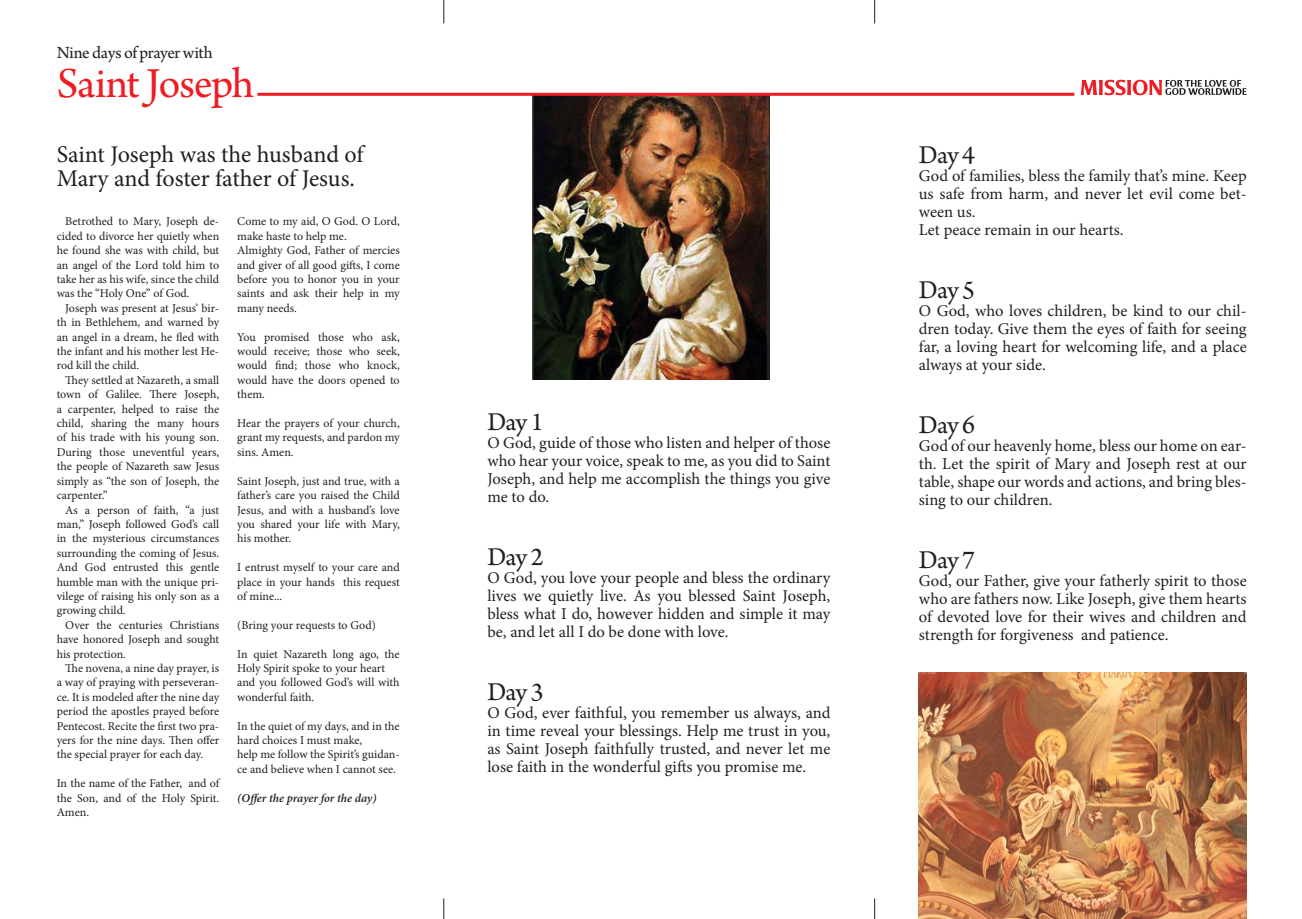
<style>
.page{position:relative;width:1302px;height:919px;background:#fff}
.page>*{position:absolute;margin:0;border:0;box-sizing:border-box;transform-origin:0 0}
.t1{font:45px "Arno Pro";letter-spacing:-.03em;color:#ee1d23}
.t2{font:27px "Arno Pro";letter-spacing:-.035em;color:#231f20}
.t3{font:24px/24px "Minion Pro";letter-spacing:-.005em;color:#231f20}
.t4{font:18px "Arno Pro";letter-spacing:-.025em;color:#231f20}
.t5{font:16.5px/18px "Minion Pro";letter-spacing:-.005em;color:#231f20;text-align:justify}
.t6{font:12px/14.4px "Minion Pro";letter-spacing:-.005em;color:#231f20;text-align:justify}
.t7{font:italic 600 12px "Minion Pro";letter-spacing:-.005em;color:#231f20}
</style>
<div class="page">
<img style="left:532px;top:96px;width:237px;height:283px">
<svg style="left:443px;top:0;width:1px;height:23px"></svg>
<svg style="left:443px;top:898px;width:1px;height:20px"></svg>
<svg style="left:874px;top:0;width:1px;height:23px"></svg>
<svg style="left:874px;top:898px;width:1px;height:20px"></svg>
<svg style="left:1080px;top:80px;width:166px;height:15px"></svg>
<hr style="left:257px;top:93px;width:817px;height:3px;background:#ee1d23">
<img style="left:918px;top:672px;width:328px;height:246px">
<p class="t4" style="left:57px;top:42px;width:157px">Nine days of prayer with</p>
<p class="t1" style="left:57px;top:57px;width:199px">Saint Joseph</p>
<p class="t3" style="left:57px;top:142px;width:308px">Saint Joseph was the husband of<br>Mary and foster father of Jesus.</p>
<p class="t6" style="left:57px;top:214px;width:164px;text-indent:9px">Betrothed to Mary, Joseph de&shy;cided to divorce her quietly when he found she was with child, but an angel of the Lord told him to take her as his wife, since the child was the “Holy One” of God.</p>
<p class="t6" style="left:57px;top:301px;width:164px;text-indent:9px">Joseph was present at Jesus’ bir&shy;th in Bethlehem, and warned by an angel in a dream, he fled with the infant and his mother lest He&shy;rod kill the child.</p>
<p class="t6" style="left:57px;top:373px;width:164px;text-indent:9px">They settled at Nazareth, a small town of Galilee. There Joseph, a carpenter, helped to raise the child, sharing the many hours of his trade with his young son.<br>During those uneventful years, the people of Nazareth saw Jesus simply as “the son of Joseph, the carpenter.”</p>
<p class="t6" style="left:57px;top:502px;width:164px;text-indent:9px">As a person of faith, “a just man,” Joseph followed God’s call in the mysterious circumstances surrounding the coming of Jesus.<br>And God entrusted this gentle humble man with the unique pri&shy;vilege of raising his only son as a growing child.</p>
<p class="t6" style="left:57px;top:617px;width:164px;text-indent:9px">Over the centuries Christians have honored Joseph and sought his protection.</p>
<p class="t6" style="left:57px;top:661px;width:164px;text-indent:9px">The novena, a nine day prayer, is a way of praying with perseveran&shy;ce. It is modeled after the nine day period the apostles prayed before Pentecost. Recite the first two pra&shy;yers for the nine days. Then offer the special prayer for each day.</p>
<p class="t6" style="left:57px;top:776px;width:164px">In the name of the Father, and of the Son, and of the Holy Spirit.<br>Amen.</p>
<p class="t6" style="left:237px;top:214px;width:164px">Come to my aid, O God. O Lord, make haste to help me.</p>
<p class="t6" style="left:237px;top:243px;width:164px">Almighty God, Father of mercies and giver of all good gifts, I come before you to honor you in your saints and ask their help in my many needs.</p>
<p class="t6" style="left:237px;top:329px;width:164px">You promised those who ask, would receive; those who seek, would find; those who knock, would have the doors opened to them.</p>
<p class="t6" style="left:237px;top:416px;width:164px">Hear the prayers of your church, grant my requests, and pardon my sins. Amen.</p>
<p class="t6" style="left:237px;top:473px;width:164px">Saint Joseph, just and true, with a father’s care you raised the Child Jesus, and with a husband’s love you shared your life with Mary, his mother.</p>
<p class="t6" style="left:237px;top:560px;width:164px">I entrust myself to your care and place in your hands this request of mine...</p>
<p class="t6" style="left:237px;top:617px;width:140px">(Bring your requests to God)</p>
<p class="t6" style="left:237px;top:646px;width:164px">In quiet Nazareth long ago, the<br>Holy Spirit spoke to your heart</p>
<p class="t6" style="left:237px;top:675px;width:164px">and you followed God’s will with wonderful faith.</p>
<p class="t6" style="left:237px;top:718px;width:164px">In the quiet of my days, and in the hard choices I must make,</p>
<p class="t6" style="left:237px;top:747px;width:164px">help me follow the Spirit’s guidan&shy;ce and believe when I cannot see.</p>
<p class="t7" style="left:237px;top:789px;width:141px">(Offer the prayer for the day)</p>
<p class="t2" style="left:487px;top:406px;width:58px">Day 1</p>
<p class="t5" style="left:487px;top:433px;width:344px">O God, guide of those who listen and helper of those who hear your voice, speak to me, as you did to Saint Joseph, and help me accomplish the things you give me to do.</p>
<p class="t2" style="left:487px;top:541px;width:58px">Day 2</p>
<p class="t5" style="left:487px;top:568px;width:344px">O God, you love your people and bless the ordinary lives we quietly live. As you blessed Saint Joseph, bless what I do, however hidden and simple it may be, and let all I do be done with love.</p>
<p class="t2" style="left:487px;top:676px;width:58px">Day 3</p>
<p class="t5" style="left:487px;top:703px;width:344px">O God, ever faithful, you remember us always, and in time reveal your blessings. Help me trust in you, as Saint Joseph faithfully trusted, and never let me lose faith in the wonderful gifts you promise me.</p>
<p class="t2" style="left:918px;top:139px;width:58px">Day 4</p>
<p class="t5" style="left:918px;top:167px;width:329px">God of families, bless the family that’s mine. Keep us safe from harm, and never let evil come bet&shy;ween us.</p>
<p class="t5" style="left:918px;top:221px;width:206px">Let peace remain in our hearts.</p>
<p class="t2" style="left:918px;top:274px;width:58px">Day 5</p>
<p class="t5" style="left:918px;top:302px;width:329px">O God, who loves children, be kind to our chil&shy;dren today. Give them the eyes of faith for seeing far, a loving heart for welcoming life, and a place always at your side.</p>
<p class="t2" style="left:918px;top:409px;width:58px">Day 6</p>
<p class="t5" style="left:918px;top:437px;width:329px">God of our heavenly home, bless our home on ear&shy;th. Let the spirit of Mary and Joseph rest at our table, shape our words and actions, and bring bles&shy;sing to our children.</p>
<p class="t2" style="left:918px;top:544px;width:58px">Day 7</p>
<p class="t5" style="left:918px;top:572px;width:329px">God, our Father, give your fatherly spirit to those who are fathers now. Like Joseph, give them hearts of devoted love for their wives and children and strength for forgiveness and patience.</p>
</div>
